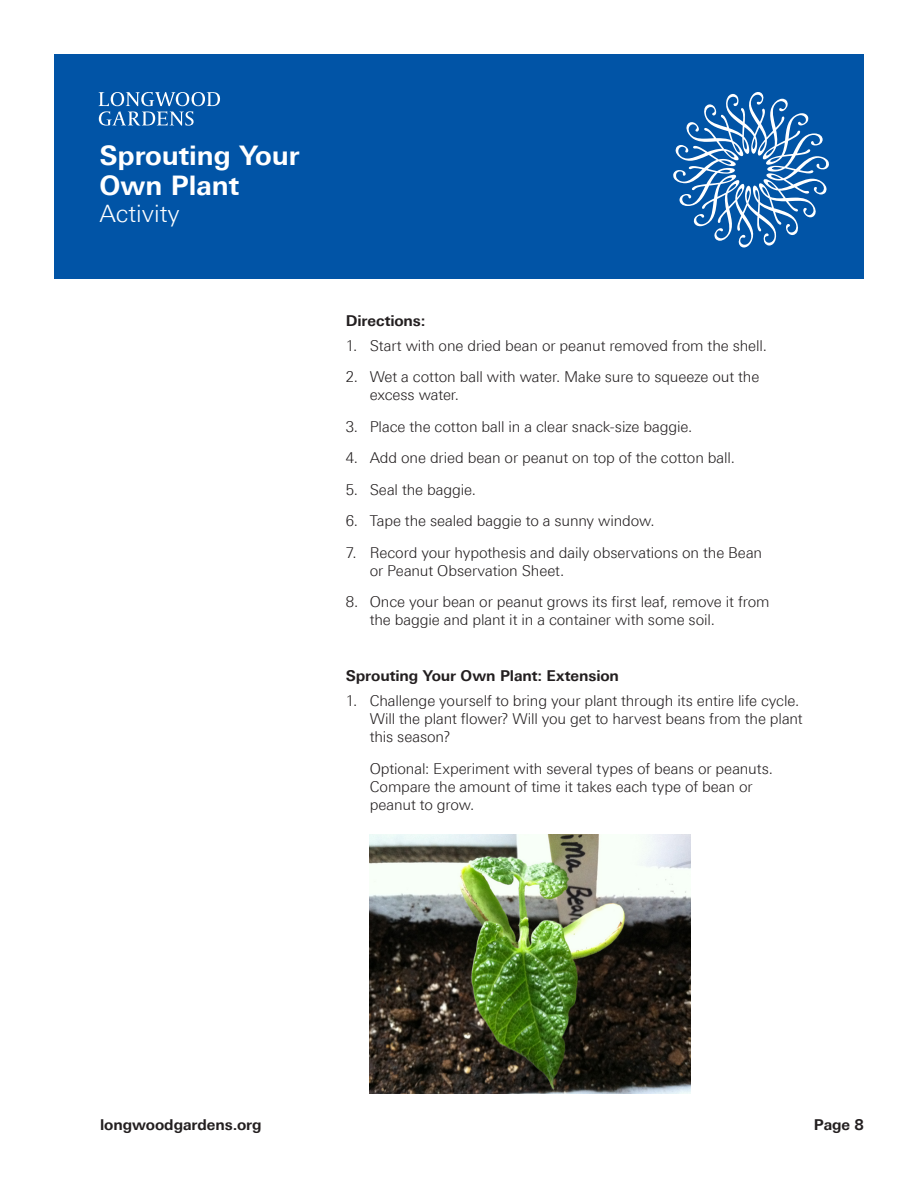
<style>
.page{position:relative;width:918px;height:1188px;background:#fff}
.page>*{position:absolute;margin:0;border:0;box-sizing:border-box;transform-origin:0 0}
.t1{font:700 27px/30px "Linotype Univers 630";color:#fff}
.t2{font:300 24px "Linotype Univers 330";color:#fff}
.t3{font:300 15px/18px "Linotype Univers 330";letter-spacing:-.01em;color:#231f20}
.t4{font:700 15px "Linotype Univers 630";letter-spacing:-.005em;color:#231f20}
</style>
<div class="page">
<div style="left:54px;top:54px;width:810px;height:225px;background:#0154a6"></div>
<svg style="left:99px;top:92px;width:121px;height:34px"></svg>
<svg style="left:673px;top:92px;width:156px;height:156px"></svg>
<img style="left:370px;top:835px;width:320px;height:259px">
<p class="t1" style="left:99px;top:140px;width:202px">Sprouting Your<br>Own Plant</p>
<p class="t2" style="left:99px;top:199px;width:82px">Activity</p>
<p class="t4" style="left:346px;top:312px;width:81px">Directions:</p>
<p class="t3" style="left:346px;top:336px;width:423px">1. Start with one dried bean or peanut removed from the shell.</p>
<p class="t3" style="left:370px;top:368px;width:391px;text-indent:-24px">2. Wet a cotton ball with water. Make sure to squeeze out the excess water.</p>
<p class="t3" style="left:346px;top:417px;width:348px">3. Place the cotton ball in a clear snack-size baggie.</p>
<p class="t3" style="left:346px;top:449px;width:391px">4. Add one dried bean or peanut on top of the cotton ball.</p>
<p class="t3" style="left:346px;top:480px;width:132px">5. Seal the baggie.</p>
<p class="t3" style="left:346px;top:512px;width:311px">6. Tape the sealed baggie to a sunny window.</p>
<p class="t3" style="left:370px;top:543px;width:394px;text-indent:-24px">7. Record your hypothesis and daily observations on the Bean or Peanut Observation Sheet.</p>
<p class="t3" style="left:370px;top:593px;width:401px;text-indent:-24px">8. Once your bean or peanut grows its first leaf, remove it from the baggie and plant it in a container with some soil.</p>
<p class="t4" style="left:346px;top:667px;width:275px">Sprouting Your Own Plant: Extension</p>
<p class="t3" style="left:370px;top:692px;width:435px;text-indent:-24px">1. Challenge yourself to bring your plant through its entire life cycle.<br>Will the plant flower? Will you get to harvest beans from the plant this season?</p>
<p class="t3" style="left:370px;top:759px;width:405px">Optional: Experiment with several types of beans or peanuts.<br>Compare the amount of time it takes each type of bean or peanut to grow.</p>
<p class="t4" style="left:100px;top:1115px;width:163px">longwoodgardens.org</p>
<p class="t4" style="left:814px;top:1115px;width:52px">Page 8</p>
</div>
